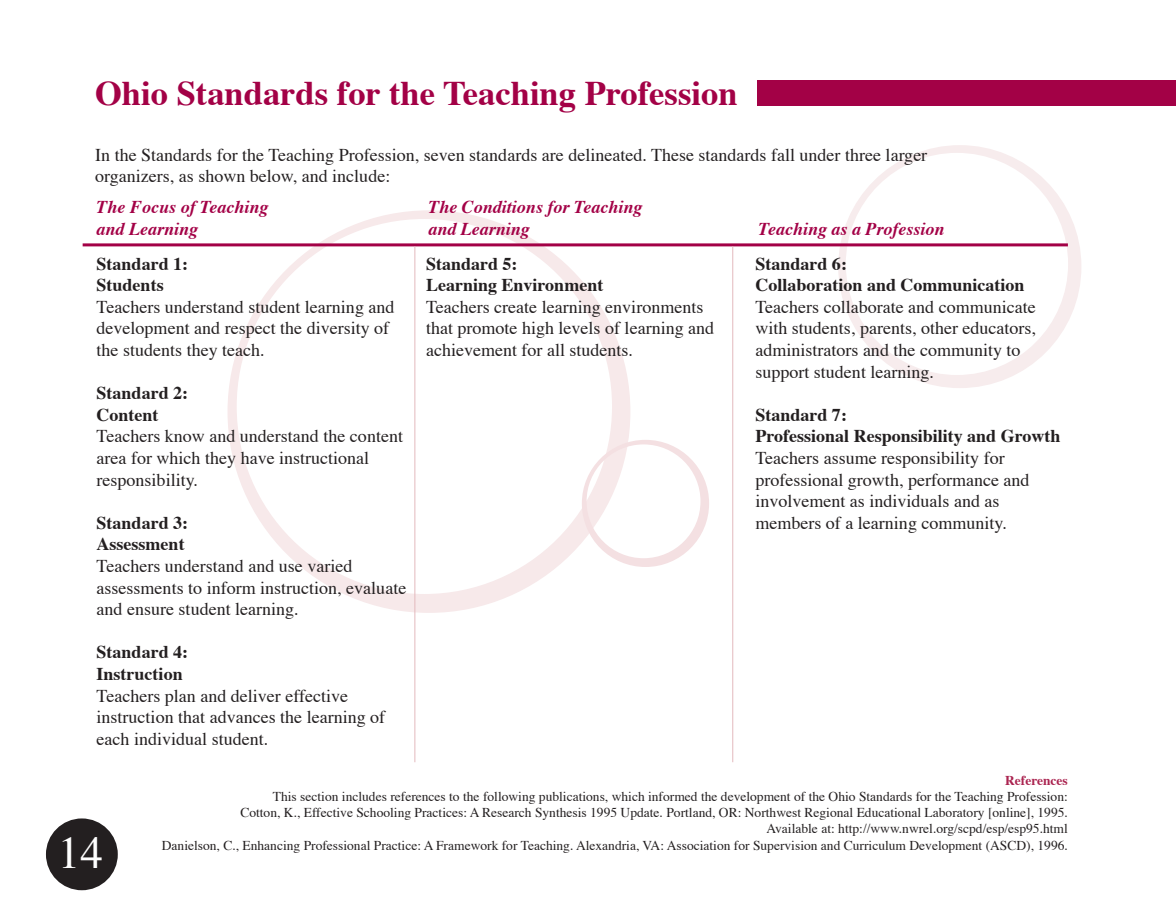
<style>
.page{position:relative;width:1176px;height:918px;background:#fff}
.page>*{position:absolute;margin:0;border:0;box-sizing:border-box;transform-origin:0 0}
.t1{font:45px "Times";color:#fff}
.t2{font:700 34.5px "Times";color:#a30146}
.t3{font:18px/21.6px "Times";color:#231f20}
.t4{font:700 18px/21.6px "Times";color:#231f20}
.t5{font:italic 700 18px "Times";color:#a30146}
.t6{font:13.5px/16.2px "Times";color:#231f20;text-align:right}
.t7{font:700 13.5px "Times";color:#ab2551}
</style>
<div class="page">
<div style="left:757px;top:80px;width:418px;height:25px;background:#a30146"></div>
<svg style="left:838px;top:145px;width:243px;height:243px"></svg>
<svg style="left:227px;top:210px;width:403px;height:403px"></svg>
<svg style="left:581px;top:440px;width:128px;height:127px"></svg>
<div style="left:46px;top:818px;width:72px;height:72px;background:#231f20;border-radius:50%"></div>
<hr style="left:83px;top:243px;width:984px;height:3px;background:#a30146">
<hr style="left:414px;top:246px;width:1px;height:516px;background:#e3b9bd">
<hr style="left:732px;top:246px;width:1px;height:516px;background:#e3b9bd">
<h2 class="t2" style="left:95px;top:60px;width:643px">Ohio Standards for the Teaching Profession</h2>
<p class="t3" style="left:95px;top:142px;width:833px">In the Standards for the Teaching Profession, seven standards are delineated. These standards fall under three larger organizers, as shown below, and include:</p>
<p class="t5" style="left:97px;top:190px;width:173px">The Focus of Teaching</p>
<p class="t5" style="left:428px;top:190px;width:215px">The Conditions for Teaching</p>
<p class="t5" style="left:97px;top:212px;width:103px">and Learning</p>
<p class="t5" style="left:428px;top:212px;width:103px">and Learning</p>
<p class="t5" style="left:758px;top:212px;width:187px">Teaching as a Profession</p>
<p class="t4" style="left:97px;top:251px;width:93px">Standard 1:<br>Students</p>
<p class="t3" style="left:97px;top:294px;width:299px">Teachers understand student learning and development and respect the diversity of the students they teach.</p>
<p class="t4" style="left:97px;top:380px;width:93px">Standard 2:<br>Content</p>
<p class="t3" style="left:97px;top:424px;width:308px">Teachers know and understand the content area for which they have instructional responsibility.</p>
<p class="t4" style="left:97px;top:510px;width:93px">Standard 3:<br>Assessment</p>
<p class="t3" style="left:97px;top:554px;width:311px">Teachers understand and use varied assessments to inform instruction, evaluate and ensure student learning.</p>
<p class="t4" style="left:97px;top:640px;width:93px">Standard 4:<br>Instruction</p>
<p class="t3" style="left:97px;top:683px;width:290px">Teachers plan and deliver effective instruction that advances the learning of each individual student.</p>
<p class="t4" style="left:426px;top:251px;width:179px">Standard 5:<br>Learning Environment</p>
<p class="t3" style="left:426px;top:294px;width:289px">Teachers create learning environments that promote high levels of learning and achievement for all students.</p>
<p class="t4" style="left:755px;top:251px;width:271px">Standard 6:<br>Collaboration and Communication</p>
<p class="t3" style="left:755px;top:294px;width:282px">Teachers collaborate and communicate with students, parents, other educators, administrators and the community to support student learning.</p>
<p class="t4" style="left:755px;top:402px;width:306px">Standard 7:<br>Professional Responsibility and Growth</p>
<p class="t3" style="left:755px;top:446px;width:275px">Teachers assume responsibility for professional growth, performance and involvement as individuals and as members of a learning community.</p>
<h1 class="t1" style="left:58px;top:810px;width:46px">14</h1>
<p class="t7" style="left:1004px;top:767px;width:64px">References</p>
<p class="t6" style="left:162px;top:787px;width:907px">This section includes references to the following publications, which informed the development of the Ohio Standards for the Teaching Profession:<br>Cotton, K., Effective Schooling Practices: A Research Synthesis 1995 Update. Portland, OR: Northwest Regional Educational Laboratory [online], 1995.<br>Available at: http://www.nwrel.org/scpd/esp/esp95.html<br>Danielson, C., Enhancing Professional Practice: A Framework for Teaching. Alexandria, VA: Association for Supervision and Curriculum Development (ASCD), 1996.</p>
</div>
